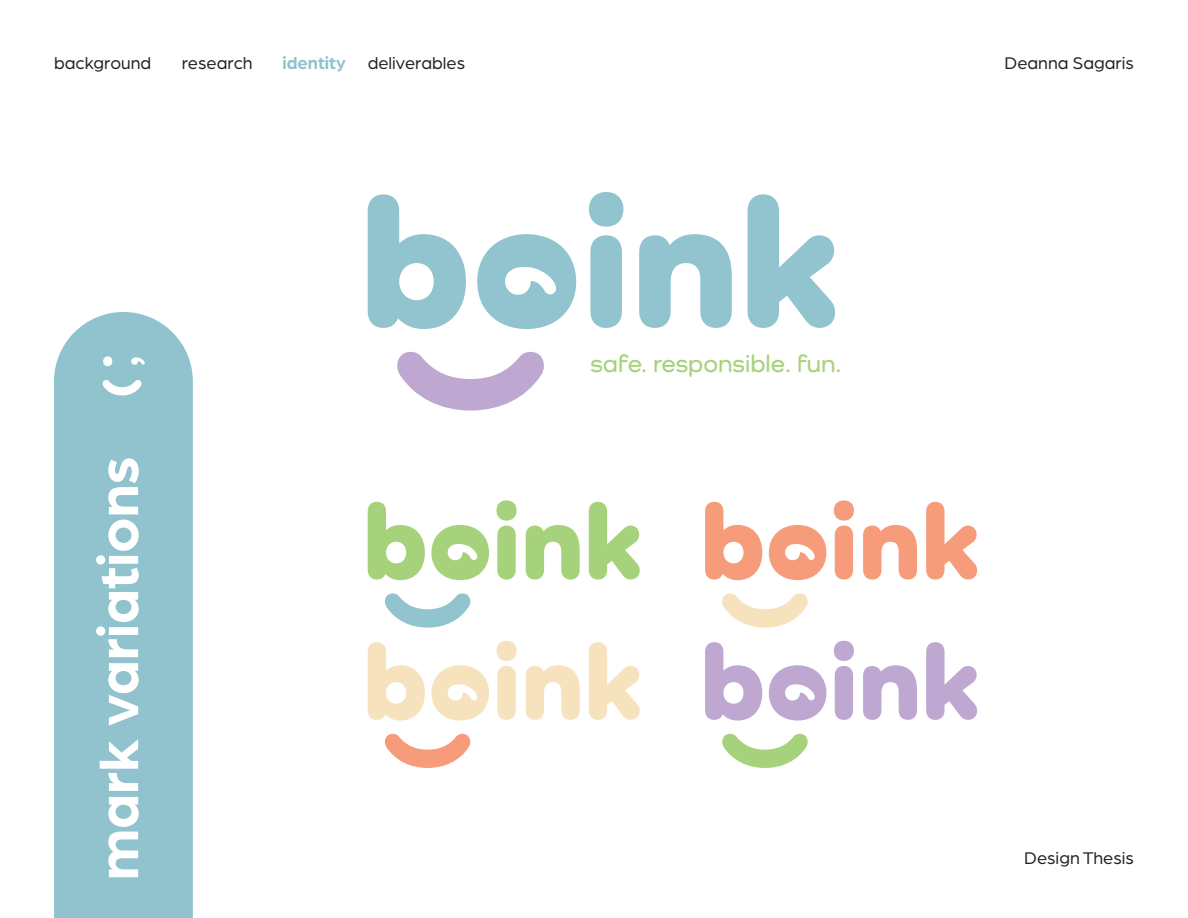
<style>
.page{position:relative;width:1188px;height:918px;background:#fff}
.page>*{position:absolute;margin:0;border:0;box-sizing:border-box;transform-origin:0 0}
.t1{font:700 58.5px "Arboria";color:#fff}
.t2{font:600 25.05px "Como";color:#a6d27c}
.t3{font:18px "Arboria";color:#231f20}
.t4{font:700 18px "Arboria";color:#90c3ce}
</style>
<div class="page">
<div style="left:54px;top:312px;width:139px;height:606px;background:#90c3ce"></div>
<svg style="left:103px;top:380px;width:38px;height:16px"></svg>
<div style="left:103px;top:356px;width:9px;height:10px;background:#fff;border-radius:50%"></div>
<svg style="left:131px;top:357px;width:14px;height:8px"></svg>
<svg style="left:397px;top:352px;width:147px;height:59px"></svg>
<svg style="left:368px;top:194px;width:98px;height:135px"></svg>
<svg style="left:589px;top:192px;width:34px;height:136px"></svg>
<svg style="left:639px;top:234px;width:93px;height:94px"></svg>
<svg style="left:748px;top:194px;width:87px;height:134px"></svg>
<svg style="left:477px;top:234px;width:99px;height:95px"></svg>
<svg style="left:722px;top:593px;width:86px;height:35px"></svg>
<svg style="left:705px;top:502px;width:57px;height:78px"></svg>
<svg style="left:834px;top:500px;width:20px;height:80px"></svg>
<svg style="left:863px;top:525px;width:54px;height:55px"></svg>
<svg style="left:926px;top:502px;width:51px;height:78px"></svg>
<svg style="left:769px;top:525px;width:57px;height:55px"></svg>
<svg style="left:385px;top:593px;width:85px;height:35px"></svg>
<svg style="left:368px;top:502px;width:57px;height:78px"></svg>
<svg style="left:496px;top:500px;width:21px;height:80px"></svg>
<svg style="left:526px;top:525px;width:54px;height:55px"></svg>
<svg style="left:589px;top:502px;width:51px;height:78px"></svg>
<svg style="left:431px;top:525px;width:58px;height:55px"></svg>
<svg style="left:722px;top:734px;width:86px;height:34px"></svg>
<svg style="left:705px;top:642px;width:57px;height:79px"></svg>
<svg style="left:834px;top:641px;width:20px;height:79px"></svg>
<svg style="left:863px;top:665px;width:54px;height:55px"></svg>
<svg style="left:926px;top:642px;width:51px;height:78px"></svg>
<svg style="left:769px;top:665px;width:57px;height:56px"></svg>
<svg style="left:385px;top:734px;width:85px;height:34px"></svg>
<svg style="left:368px;top:642px;width:57px;height:79px"></svg>
<svg style="left:496px;top:641px;width:21px;height:79px"></svg>
<svg style="left:526px;top:665px;width:54px;height:55px"></svg>
<svg style="left:589px;top:642px;width:51px;height:78px"></svg>
<svg style="left:431px;top:665px;width:58px;height:56px"></svg>
<p class="t3" style="left:54px;top:51px;width:99px">background</p>
<p class="t3" style="left:182px;top:51px;width:72px">research</p>
<p class="t4" style="left:283px;top:50px;width:65px">identity</p>
<p class="t3" style="left:368px;top:51px;width:99px">deliverables</p>
<p class="t1" style="left:78px;top:880px;width:425px;rotate:-90deg">mark variations</p>
<h2 class="t2" style="left:590px;top:348px;width:253px">safe. responsible. fun.</h2>
<p class="t3" style="left:1005px;top:51px;width:131px">Deanna Sagaris</p>
<p class="t3" style="left:1024px;top:846px;width:111px">Design Thesis</p>
</div>
